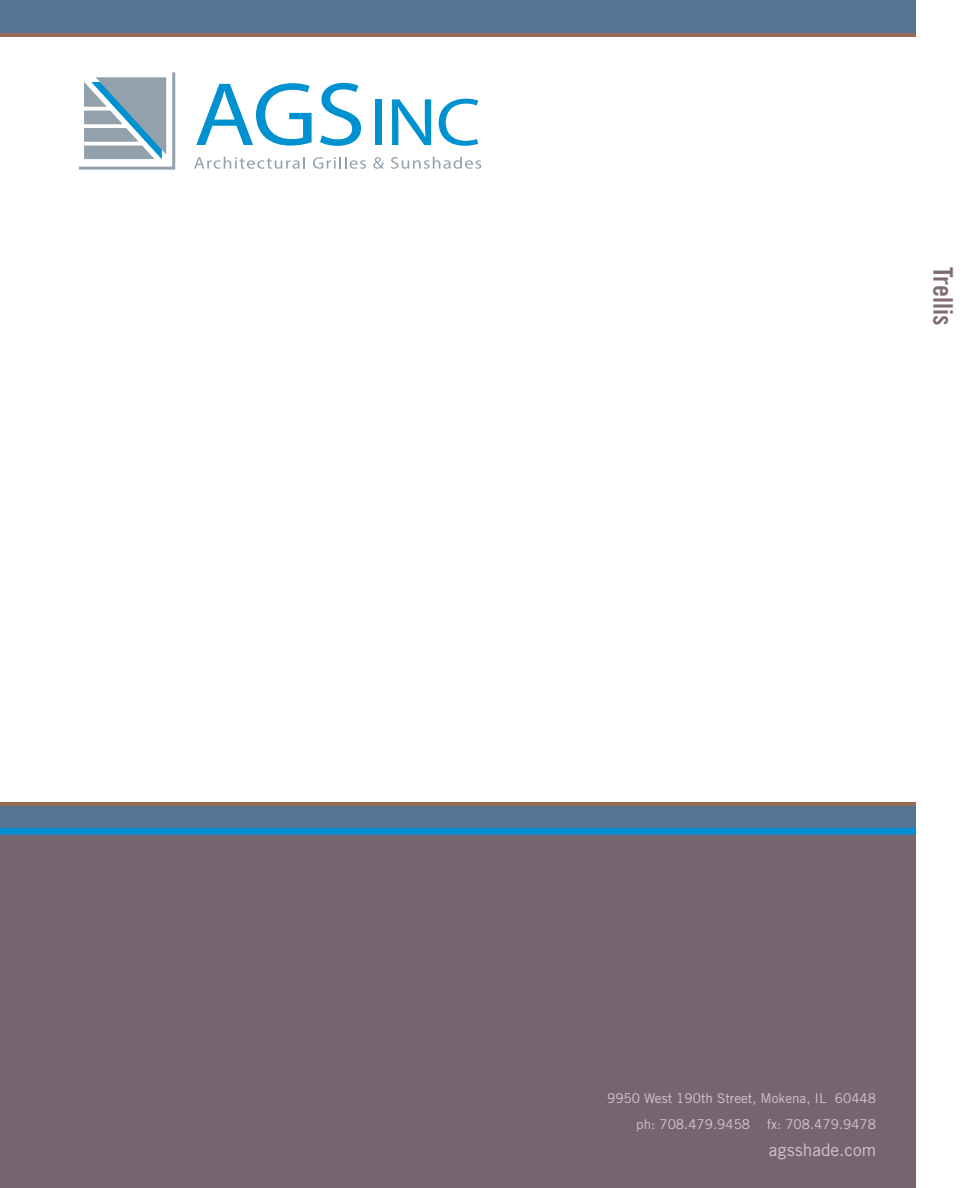
<style>
.page{position:relative;width:972px;height:1188px;background:#fff}
.page>*{position:absolute;margin:0;border:0;box-sizing:border-box;transform-origin:0 0}
.t1{font:27px "Trade Gothic Bold Cond Twenty";color:#7f6c77}
.t2{font:17.25px "Trade Gothic";color:#d1c8ce}
.t3{font:13.5px/25.5px "Trade Gothic";color:#d1c8ce;text-align:right}
</style>
<div class="page">
<div style="left:0;top:832px;width:916px;height:356px;background:#76646e"></div>
<div style="left:0;top:804px;width:916px;height:32px;background:#547692"></div>
<div style="left:0;top:828px;width:916px;height:6px;background:#008fd4"></div>
<hr style="left:0;top:802px;width:916px;height:3px;background:#966a54">
<div style="left:0;top:0;width:916px;height:35px;background:#547692"></div>
<hr style="left:0;top:33px;width:916px;height:4px;background:#966a54">
<svg style="left:79px;top:72px;width:97px;height:98px"></svg>
<svg style="left:196px;top:83px;width:116px;height:63px"></svg>
<svg style="left:320px;top:82px;width:41px;height:64px"></svg>
<div style="left:375px;top:99px;width:6px;height:46px;background:#0091d1"></div>
<svg style="left:392px;top:98px;width:86px;height:48px"></svg>
<svg style="left:194px;top:157px;width:111px;height:12px"></svg>
<svg style="left:313px;top:157px;width:53px;height:12px"></svg>
<svg style="left:373px;top:157px;width:11px;height:12px"></svg>
<svg style="left:391px;top:157px;width:90px;height:12px"></svg>
<h1 class="t1" style="left:960px;top:267px;width:60px;rotate:90deg">Trellis</h1>
<p class="t3" style="left:607px;top:1086px;width:271px">9950 West 190th Street, Mokena, IL 60448 ph: 708.479.9458 fx: 708.479.9478</p>
<p class="t2" style="left:769px;top:1139px;width:109px">agsshade.com</p>
</div>
